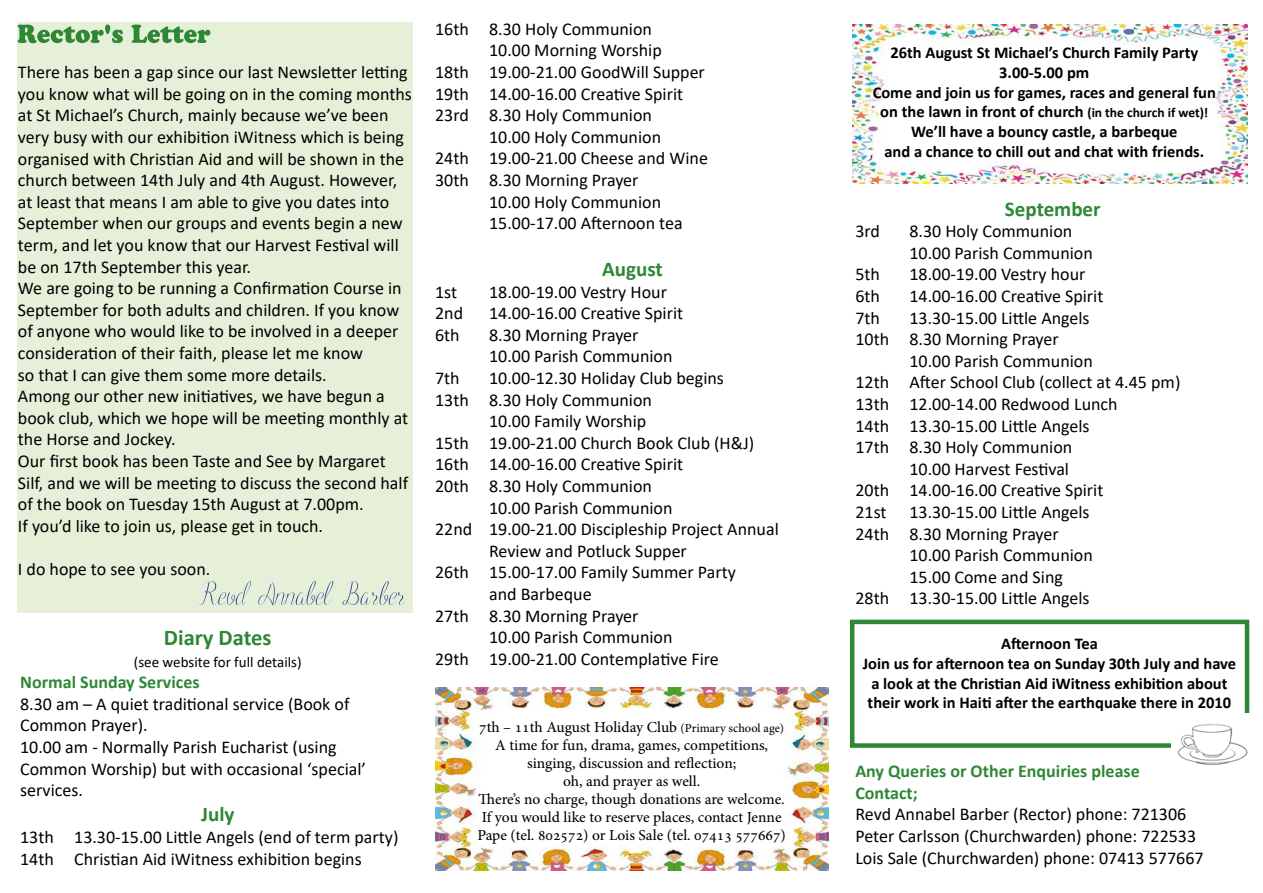
<style>
.page{position:relative;width:1263px;height:893px;background:#fff}
.page>*{position:absolute;margin:0;border:0;box-sizing:border-box;transform-origin:0 0}
.t1{font:700 22.5px "Calibri";color:#2e8735}
.t2{font:700 21px "Calibri";color:#2e8735}
.t3{font:18px/21.6px "Calibri";color:#000}
.t4{font:700 18px/21.6px "Calibri";color:#2e8735}
.t5{font:700 16.5px/19.8px "Calibri";color:#000;text-align:center}
.t6{font:15px/18px "Adobe Hebrew";color:#000;text-align:center}
.t7{font:15px "Calibri";color:#000}
.s1{font-size:12px}
.s2{font-size:13.5px}
</style>
<div class="page">
<img style="left:853px;top:25px;width:394px;height:159px">
<img style="left:435px;top:688px;width:394px;height:183px">
<div style="left:17px;top:22px;width:395px;height:590px;background:#e6f0d8"></div>
<svg style="left:18px;top:24px;width:192px;height:19px"></svg>
<svg style="left:199px;top:580px;width:207px;height:25px"></svg>
<div style="left:850px;top:620px;width:399px;height:128px;border:4px solid #2e8735"></div>
<img style="left:1171px;top:713px;width:78px;height:53px">
<p class="t3" style="left:18px;top:61px;width:395px">There has been a gap since our last Newsletter letting you know what will be going on in the coming months at St Michael’s Church, mainly because we’ve been very busy with our exhibition iWitness which is being organised with Christian Aid and will be shown in the church between 14th July and 4th August. However, at least that means I am able to give you dates into September when our groups and events begin a new term, and let you know that our Harvest Festival will be on 17th September this year.<br>We are going to be running a Confirmation Course in September for both adults and children. If you know of anyone who would like to be involved in a deeper consideration of their faith, please let me know<br>so that I can give them some more details.<br>Among our other new initiatives, we have begun a book club, which we hope will be meeting monthly at the Horse and Jockey.<br>Our first book has been Taste and See by Margaret Silf, and we will be meeting to discuss the second half of the book on Tuesday 15th August at 7.00pm.<br>If you’d like to join us, please get in touch.</p>
<p class="t3" style="left:18px;top:558px;width:194px">I do hope to see you soon.</p>
<p class="t1" style="left:164px;top:622px;width:109px">Diary Dates</p>
<p class="t7" style="left:134px;top:651px;width:169px">(see website for full details)</p>
<p class="t4" style="left:20px;top:671px;width:181px">Normal Sunday Services</p>
<p class="t3" style="left:20px;top:693px;width:347px">8.30 am – A quiet traditional service (Book of<br>Common Prayer).<br>10.00 am - Normally Parish Eucharist (using<br>Common Worship) but with occasional ‘special’ services.</p>
<p class="t2" style="left:201px;top:800px;width:35px">July</p>
<p class="t3" style="left:20px;top:826px;width:380px">13th 13.30-15.00 Little Angels (end of term party)<br>14th Christian Aid iWitness exhibition begins</p>
<p class="t3" style="left:435px;top:18px;width:218px">16th 8.30 Holy Communion</p>
<p class="t3" style="left:489px;top:39px;width:174px">10.00 Morning Worship</p>
<p class="t3" style="left:435px;top:61px;width:271px">18th 19.00-21.00 GoodWill Supper</p>
<p class="t3" style="left:435px;top:82px;width:249px">19th 14.00-16.00 Creative Spirit</p>
<p class="t3" style="left:435px;top:104px;width:218px">23rd 8.30 Holy Communion</p>
<p class="t3" style="left:489px;top:126px;width:173px">10.00 Holy Communion</p>
<p class="t3" style="left:435px;top:147px;width:274px">24th 19.00-21.00 Cheese and Wine</p>
<p class="t3" style="left:435px;top:169px;width:205px">30th 8.30 Morning Prayer</p>
<p class="t3" style="left:489px;top:190px;width:173px">10.00 Holy Communion</p>
<p class="t3" style="left:489px;top:212px;width:195px">15.00-17.00 Afternoon tea</p>
<p class="t2" style="left:602px;top:254px;width:62px">August</p>
<p class="t3" style="left:435px;top:280px;width:23px">1st</p>
<p class="t3" style="left:489px;top:280px;width:179px">18.00-19.00 Vestry Hour</p>
<p class="t3" style="left:435px;top:302px;width:30px">2nd</p>
<p class="t3" style="left:489px;top:302px;width:195px">14.00-16.00 Creative Spirit</p>
<p class="t3" style="left:435px;top:324px;width:26px">6th</p>
<p class="t3" style="left:489px;top:324px;width:185px">8.30 Morning Prayer<br>10.00 Parish Communion</p>
<p class="t3" style="left:435px;top:367px;width:26px">7th</p>
<p class="t3" style="left:489px;top:367px;width:236px">10.00-12.30 Holiday Club begins</p>
<p class="t3" style="left:435px;top:388px;width:218px">13th 8.30 Holy Communion</p>
<p class="t3" style="left:489px;top:410px;width:159px">10.00 Family Worship</p>
<p class="t3" style="left:435px;top:432px;width:321px">15th 19.00-21.00 Church Book Club (H&amp;J)</p>
<p class="t3" style="left:435px;top:453px;width:249px">16th 14.00-16.00 Creative Spirit</p>
<p class="t3" style="left:435px;top:475px;width:218px">20th 8.30 Holy Communion</p>
<p class="t3" style="left:489px;top:496px;width:185px">10.00 Parish Communion</p>
<p class="t3" style="left:435px;top:518px;width:345px">22nd 19.00-21.00 Discipleship Project Annual</p>
<p class="t3" style="left:489px;top:540px;width:199px">Review and Potluck Supper</p>
<p class="t3" style="left:435px;top:561px;width:302px">26th 15.00-17.00 Family Summer Party</p>
<p class="t3" style="left:489px;top:583px;width:104px">and Barbeque</p>
<p class="t3" style="left:435px;top:604px;width:205px">27th 8.30 Morning Prayer</p>
<p class="t3" style="left:489px;top:626px;width:185px">10.00 Parish Communion</p>
<p class="t3" style="left:435px;top:648px;width:285px">29th 19.00-21.00 Contemplative Fire</p>
<p class="t6" style="left:477px;top:719px;width:310px">7th – 11th August Holiday Club <span class="s1">(Primary school age)<br></span>A time for fun, drama, games, competitions, singing, discussion and reflection;<br>oh, and prayer as well.<br>There’s no charge, though donations are welcome.<br>If you would like to reserve places, contact Jenne Pape (tel. 802572) or Lois Sale (tel. 07413 577667)</p>
<p class="t5" style="left:873px;top:42px;width:345px">26th August St Michael’s Church Family Party 3.00-5.00 pm<br>Come and join us for games, races and general fun on the lawn in front of church <span class="s2">(in the church if wet)!<br></span>We’ll have a bouncy castle, a barbeque<br>and a chance to chill out and chat with friends.</p>
<p class="t2" style="left:1005px;top:194px;width:97px">September</p>
<p class="t3" style="left:855px;top:220px;width:26px">3rd</p>
<p class="t3" style="left:909px;top:220px;width:185px">8.30 Holy Communion<br>10.00 Parish Communion</p>
<p class="t3" style="left:855px;top:263px;width:26px">5th</p>
<p class="t3" style="left:909px;top:263px;width:178px">18.00-19.00 Vestry hour</p>
<p class="t3" style="left:855px;top:285px;width:26px">6th</p>
<p class="t3" style="left:909px;top:285px;width:195px">14.00-16.00 Creative Spirit</p>
<p class="t3" style="left:855px;top:306px;width:26px">7th</p>
<p class="t3" style="left:855px;top:306px;width:236px;text-indent:54px">13.30-15.00 Little Angels<br>10th 8.30 Morning Prayer</p>
<p class="t3" style="left:909px;top:350px;width:185px">10.00 Parish Communion</p>
<p class="t3" style="left:855px;top:371px;width:327px">12th After School Club (collect at 4.45 pm)</p>
<p class="t3" style="left:855px;top:393px;width:264px">13th 12.00-14.00 Redwood Lunch</p>
<p class="t3" style="left:855px;top:414px;width:236px">14th 13.30-15.00 Little Angels</p>
<p class="t3" style="left:855px;top:436px;width:218px">17th 8.30 Holy Communion</p>
<p class="t3" style="left:909px;top:458px;width:161px">10.00 Harvest Festival</p>
<p class="t3" style="left:855px;top:479px;width:249px">20th 14.00-16.00 Creative Spirit</p>
<p class="t3" style="left:855px;top:501px;width:33px">21st</p>
<p class="t3" style="left:855px;top:501px;width:236px;text-indent:54px">13.30-15.00 Little Angels<br>24th 8.30 Morning Prayer</p>
<p class="t3" style="left:909px;top:544px;width:185px">10.00 Parish Communion</p>
<p class="t3" style="left:909px;top:566px;width:155px">15.00 Come and Sing</p>
<p class="t3" style="left:855px;top:587px;width:236px">28th 13.30-15.00 Little Angels</p>
<p class="t5" style="left:863px;top:633px;width:375px">Afternoon Tea<br>Join us for afternoon tea on Sunday 30th July and have a look at the Christian Aid iWitness exhibition about their work in Haiti after the earthquake there in 2010</p>
<p class="t4" style="left:855px;top:760px;width:286px">Any Queries or Other Enquiries please<br>Contact;</p>
<p class="t3" style="left:855px;top:803px;width:350px">Revd Annabel Barber (Rector) phone: 721306<br>Peter Carlsson (Churchwarden) phone: 722533<br>Lois Sale (Churchwarden) phone: 07413 577667</p>
</div>
